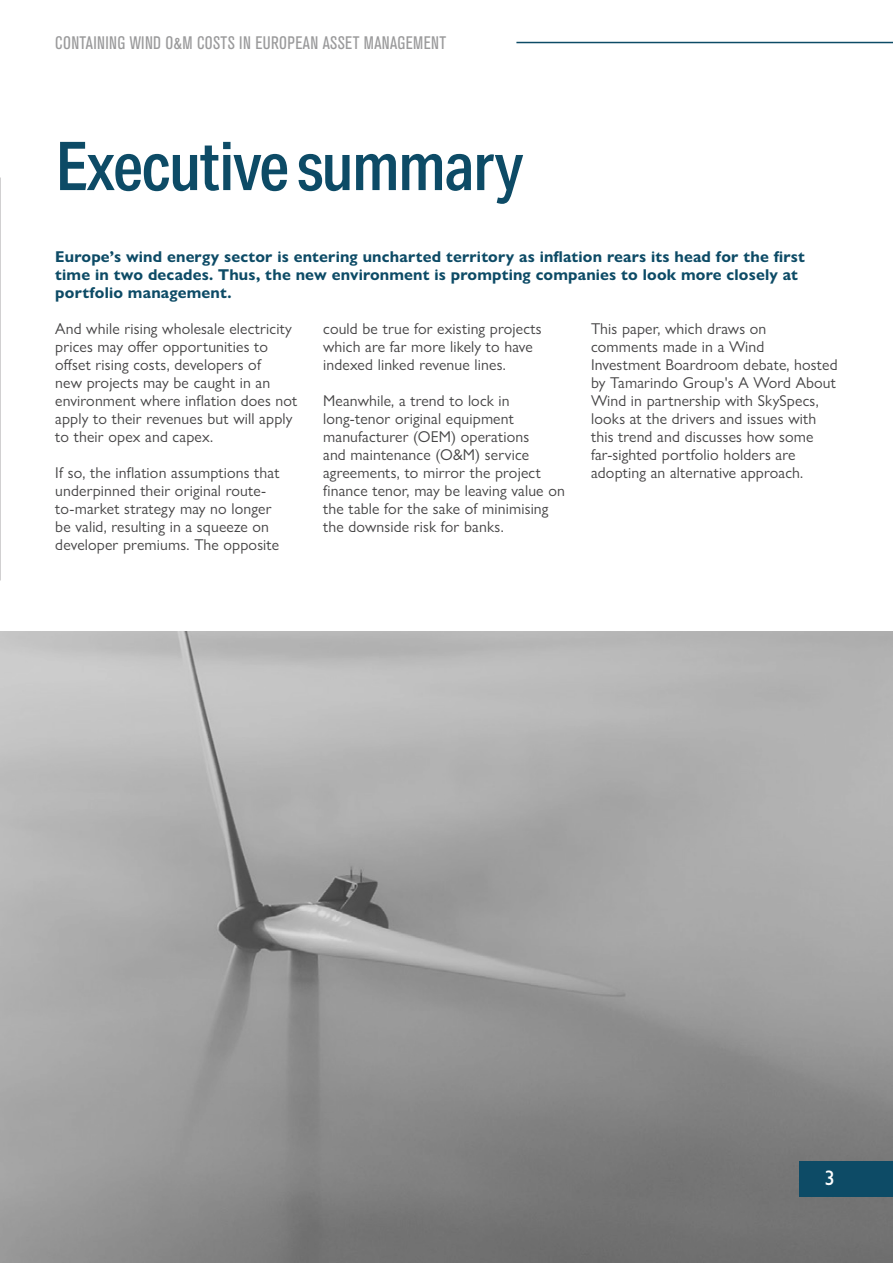
<style>
.page{position:relative;width:893px;height:1263px;background:#fff}
.page>*{position:absolute;margin:0;border:0;box-sizing:border-box;transform-origin:0 0}
.AWAW-Report-Headline{font:500 67.5px "Aktiv Grotesk Cd";letter-spacing:-.025em;color:#0d4b66}
.t1{font:500 21px "Gill Sans Nova";color:#fff}
.t2{font:condensed 18px "Akzidenz Grotesk BQ";letter-spacing:.02em;color:#9a9a9b}
.AWAW_-_Power_List{font:15.75px/18px "Gill Sans Nova";letter-spacing:.01em;color:#454445}
.Lead_In_-_Blue_Span{font:700 15.75px/18px "Gill Sans Nova";letter-spacing:.01em;color:#0d4b66}
</style>
<div class="page">
<svg style="left:0;top:631px;width:893px;height:632px;background:#9e9e9e"></svg>
<hr style="left:516px;top:42px;width:377px;height:1px;background:#0d4b66">
<div style="left:799px;top:1161px;width:94px;height:36px;background:#0d4b66"></div>
<p class="t2" style="left:55px;top:33px;width:392px">CONTAINING WIND O&amp;M COSTS IN EUROPEAN ASSET MANAGEMENT</p>
<p class="AWAW-Report-Headline" style="left:55px;top:125px;width:470px">Executive summary</p>
<p class="Lead_In_-_Blue_Span" style="left:55px;top:248px;width:751px">Europe’s wind energy sector is entering uncharted territory as inflation rears its head for the first time in two decades. Thus, the new environment is prompting companies to look more closely at portfolio management.</p>
<p class="AWAW_-_Power_List" style="left:55px;top:320px;width:244px">And while rising wholesale electricity prices may offer opportunities to offset rising costs, developers of<br>new projects may be caught in an environment where inflation does not apply to their revenues but will apply to their opex and capex.</p>
<p class="AWAW_-_Power_List" style="left:55px;top:464px;width:226px">If so, the inflation assumptions that underpinned their original route&shy;to-market strategy may no longer be valid, resulting in a squeeze on developer premiums. The opposite</p>
<p class="AWAW_-_Power_List" style="left:323px;top:320px;width:220px">could be true for existing projects which are far more likely to have indexed linked revenue lines.</p>
<p class="AWAW_-_Power_List" style="left:323px;top:392px;width:243px">Meanwhile, a trend to lock in long-tenor original equipment manufacturer (OEM) operations<br>and maintenance (O&amp;M) service agreements, to mirror the project finance tenor, may be leaving value on the table for the sake of minimising the downside risk for banks.</p>
<p class="AWAW_-_Power_List" style="left:591px;top:320px;width:248px">This paper, which draws on<br>comments made in a Wind<br>Investment Boardroom debate, hosted by Tamarindo Group's A Word About<br>Wind in partnership with SkySpecs, looks at the drivers and issues with this trend and discusses how some far-sighted portfolio holders are adopting an alternative approach.</p>
<h2 class="t1" style="left:825px;top:1165px;width:12px">3</h2>
</div>
